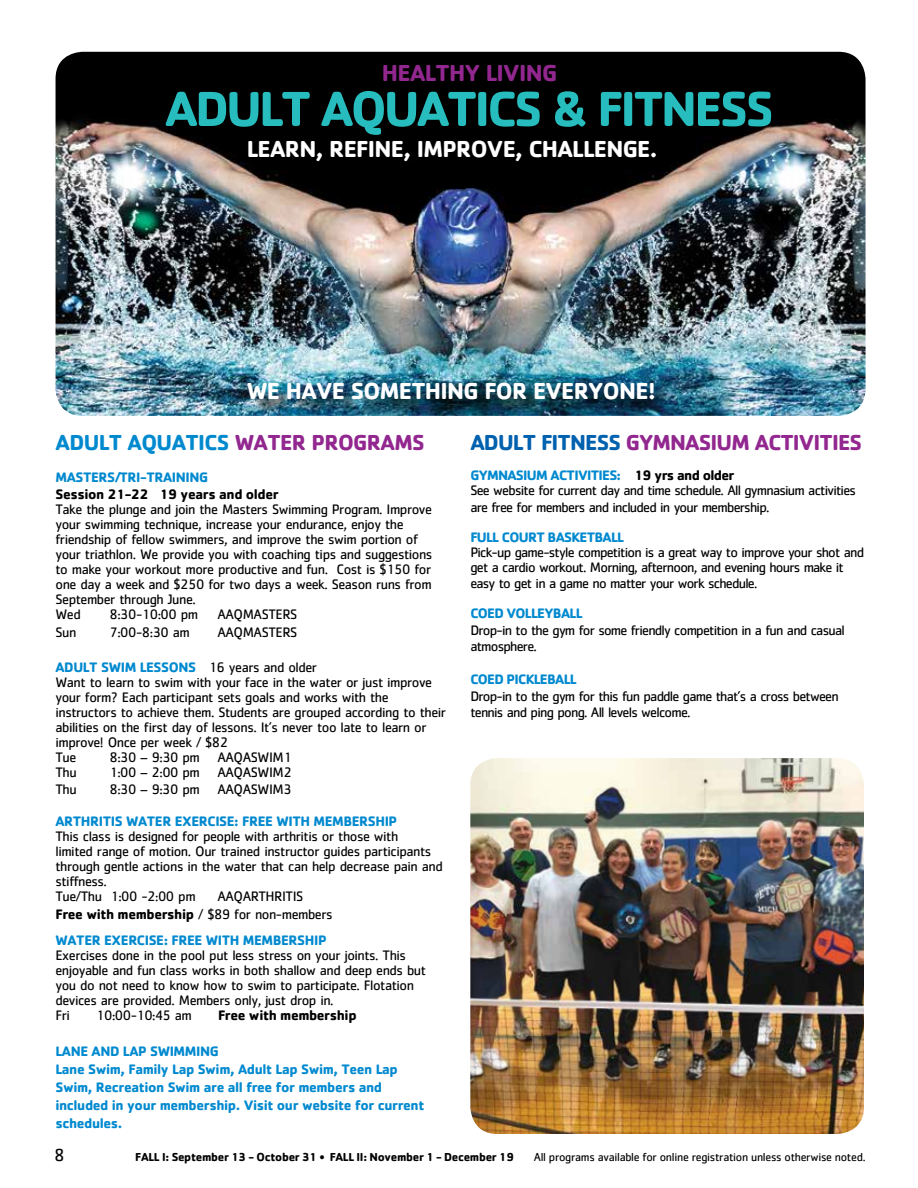
<style>
.page{position:relative;width:918px;height:1188px;background:#fff}
.page>*{position:absolute;margin:0;border:0;box-sizing:border-box;transform-origin:0 0}
.t1{font:700 51px "Cachet Std";letter-spacing:-.055em;color:#27bdbe}
.t2{font:700 24px "Cachet Std";letter-spacing:-.03em;color:#fff}
.t3{font:700 24px "Cachet Std";letter-spacing:-.03em;color:#92278f}
.t4{font:700 22.5px "Cachet Std";letter-spacing:-.04em;color:#92278f}
.t5{font:700 22.5px "Cachet Std";letter-spacing:-.03em;color:#0089cf}
.t6{font:18px "Cachet Std";color:#000}
.t7{font:14.25px/15px "Cachet Std";letter-spacing:-.035em;color:#000}
.t8{font:14.25px/15px "Cachet Std";letter-spacing:-.055em;color:#000}
.t9{font:700 14.25px/18px "Cachet Std";letter-spacing:-.03em;color:#0089cf}
.t10{font:700 14.25px "Cachet Std";letter-spacing:-.05em;color:#0089cf}
.t11{font:700 14.25px "Cachet Std";letter-spacing:-.03em;color:#000}
.t12{font:12px "Cachet Std";letter-spacing:-.025em;color:#000}
.t13{font:700 12px "Cachet Std";letter-spacing:-.025em;color:#000}
.s1{color:#0061af}
.s2{font-weight:700;color:#0089cf}
.s3{font-weight:700}
.s4{color:#92278f}
</style>
<div class="page">
<img style="left:56px;top:52px;width:810px;height:364px">
<div style="left:250px;top:385px;width:422px;height:33px;background:#000;opacity:.75"></div>
<img style="left:470px;top:758px;width:394px;height:376px">
<h2 class="t3" style="left:382px;top:57px;width:177px">HEALTHY LIVING</h2>
<h1 class="t1" style="left:165px;top:76px;width:610px">ADULT AQUATICS &amp; FITNESS</h1>
<h2 class="t2" style="left:247px;top:134px;width:412px">LEARN, REFINE, IMPROVE, CHALLENGE.</h2>
<h2 class="t2" style="left:247px;top:376px;width:410px">WE HAVE SOMETHING FOR EVERYONE!</h2>
<h3 class="t4" style="left:470px;top:428px;width:393px"><span class="s1">ADULT FITNESS</span> GYMNASIUM ACTIVITIES</h3>
<p class="t8" style="left:470px;top:467px;width:387px"><span class="s2">GYMNASIUM ACTIVITIES:</span> <span class="s3">19 yrs and older<br></span>See website for current day and time schedule. All gymnasium activities</p>
<p class="t8" style="left:470px;top:499px;width:301px">are free for members and included in your membership.</p>
<p class="t10" style="left:470px;top:527px;width:155px">FULL COURT BASKETBALL</p>
<p class="t8" style="left:470px;top:544px;width:395px">Pick-up game-style competition is a great way to improve your shot and get a cardio workout. Morning, afternoon, and evening hours make it</p>
<p class="t8" style="left:470px;top:575px;width:289px">easy to get in a game no matter your work schedule.</p>
<p class="t10" style="left:470px;top:604px;width:114px">COED VOLLEYBALL</p>
<p class="t8" style="left:470px;top:621px;width:376px;line-height:16.5px">Drop-in to the gym for some friendly competition in a fun and casual atmosphere.</p>
<p class="t10" style="left:470px;top:670px;width:108px">COED PICKLEBALL</p>
<p class="t8" style="left:470px;top:687px;width:370px;line-height:16.5px">Drop-in to the gym for this fun paddle game that’s a cross between tennis and ping pong. All levels welcome.</p>
<h3 class="t5" style="left:56px;top:428px;width:371px">ADULT AQUATICS <span class="s4">WATER PROGRAMS</span></h3>
<p class="t9" style="left:56px;top:468px;width:154px">MASTERS/TRI-TRAINING</p>
<p class="t11" style="left:56px;top:485px;width:225px">Session 21-22 19 years and older</p>
<p class="t7" style="left:56px;top:502px;width:378px">Take the plunge and join the Masters Swimming Program. Improve your swimming technique, increase your endurance, enjoy the friendship of fellow swimmers, and improve the swim portion of your triathlon. We provide you with coaching tips and suggestions to make your workout more productive and fun. Cost is $150 for one day a week and $250 for two days a week. Season runs from September through June.<br>Wed</p>
<p class="t7" style="left:110px;top:607px;width:90px">8:30-10:00 pm</p>
<p class="t7" style="left:218px;top:607px;width:81px">AAQMASTERS</p>
<p class="t7" style="left:56px;top:624px;width:22px">Sun</p>
<p class="t7" style="left:110px;top:624px;width:82px">7:00-8:30 am</p>
<p class="t7" style="left:218px;top:624px;width:81px">AAQMASTERS</p>
<p class="t7" style="left:56px;top:659px;width:392px"><span class="s2">ADULT SWIM LESSONS</span> 16 years and older<br>Want to learn to swim with your face in the water or just improve your form? Each participant sets goals and works with the instructors to achieve them. Students are grouped according to their abilities on the first day of lessons. It’s never too late to learn or improve! Once per week / $82<br>Tue</p>
<p class="t7" style="left:110px;top:749px;width:184px">8:30 – 9:30 pm AAQASWIM1</p>
<p class="t7" style="left:56px;top:764px;width:23px">Thu</p>
<p class="t7" style="left:110px;top:764px;width:184px">1:00 – 2:00 pm AAQASWIM2</p>
<p class="t7" style="left:56px;top:782px;width:23px">Thu</p>
<p class="t7" style="left:110px;top:782px;width:184px">8:30 – 9:30 pm AAQASWIM3</p>
<p class="t9" style="left:56px;top:811px;width:343px">ARTHRITIS WATER EXERCISE: FREE WITH MEMBERSHIP</p>
<p class="t7" style="left:56px;top:828px;width:389px">This class is designed for people with arthritis or those with<br>limited range of motion. Our trained instructor guides participants through gentle actions in the water that can help decrease pain and stiffness.<br>Tue/Thu 1:00 -2:00 pm</p>
<p class="t7" style="left:56px;top:887px;width:279px;line-height:18px;text-indent:162px">AAQARTHRITIS<br><span class="s3">Free with membership</span> / $89 for non-members</p>
<p class="t9" style="left:56px;top:931px;width:273px">WATER EXERCISE: FREE WITH MEMBERSHIP</p>
<p class="t7" style="left:56px;top:948px;width:372px">Exercises done in the pool put less stress on your joints. This enjoyable and fun class works in both shallow and deep ends but you do not need to know how to swim to participate. Flotation devices are provided. Members only, just drop in.<br>Fri</p>
<p class="t7" style="left:96px;top:1008px;width:97px">10:00-10:45 am</p>
<p class="t11" style="left:218px;top:1006px;width:140px">Free with membership</p>
<p class="t9" style="left:56px;top:1042px;width:371px">LANE AND LAP SWIMMING<br>Lane Swim, Family Lap Swim, Adult Lap Swim, Teen Lap Swim, Recreation Swim are all free for members and included in your membership. Visit our website for current schedules.</p>
<p class="t6" style="left:54px;top:1144px;width:12px">8</p>
<p class="t13" style="left:135px;top:1149px;width:380px">FALL I: September 13 - October 31 • FALL II: November 1 - December 19</p>
<p class="t12" style="left:534px;top:1150px;width:333px">All programs available for online registration unless otherwise noted.</p>
</div>
